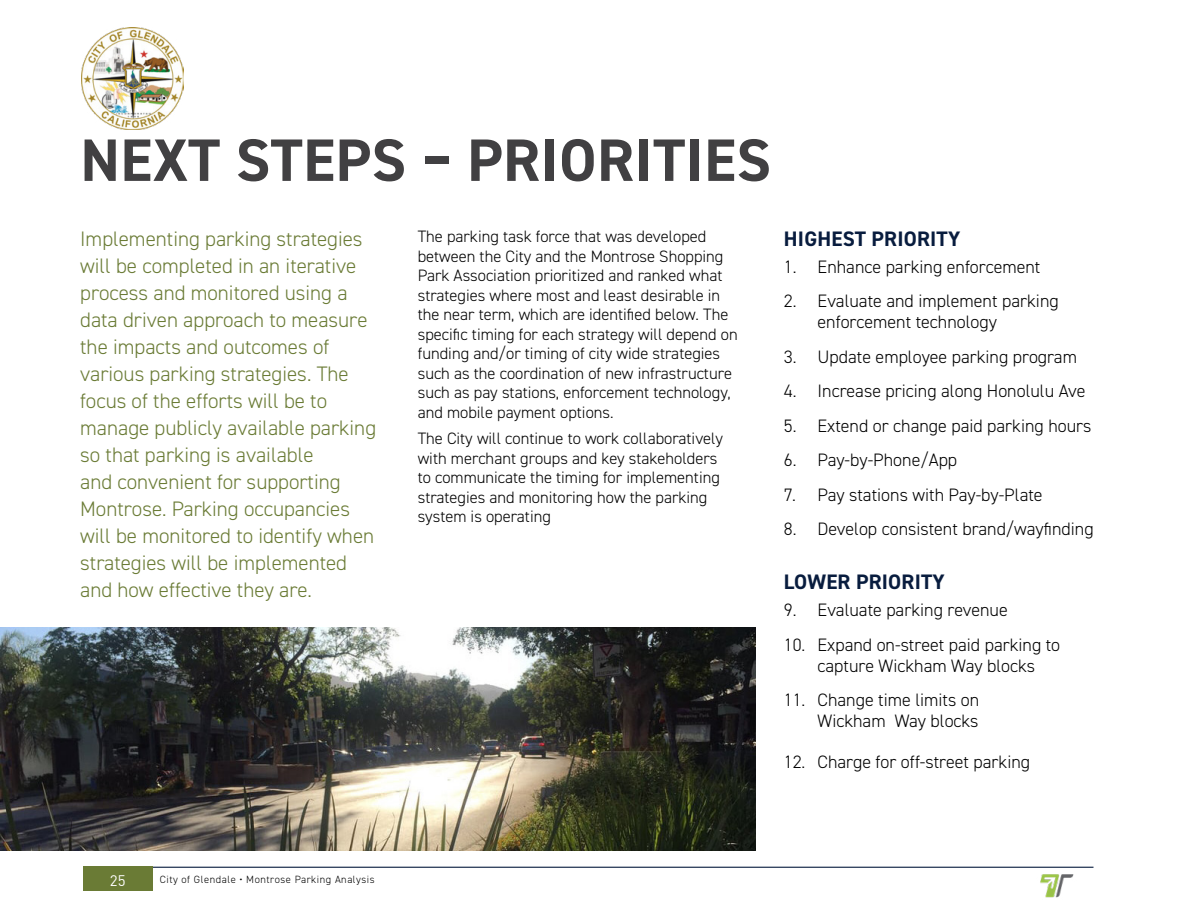
<style>
.page{position:relative;width:1188px;height:918px;background:#fff}
.page>*{position:absolute;margin:0;border:0;box-sizing:border-box;transform-origin:0 0}
.t1{font:700 60px "DIN2014";letter-spacing:.01em;color:#414042}
.t2{font:300 21px/27px "DIN2014";color:#6a7b35}
.t3{font:700 21px "DIN2014";letter-spacing:.01em;color:#081c3e}
.t4{font:300 18px/21px "DIN2014";color:#000}
.t5{font:300 16.5px/19.5px "DIN2014";color:#000}
.t6{font:15px "DIN";color:#fff}
.t7{font:300 10.5px "DIN2014";letter-spacing:.05em;color:#000}
</style>
<div class="page">
<hr style="left:83px;top:867px;width:1011px;height:1px;background:#081c3e">
<div style="left:83px;top:867px;width:69px;height:24px;background:#6a7b35"></div>
<img style="left:1040px;top:874px;width:34px;height:24px">
<img style="left:81px;top:27px;width:102px;height:102px">
<img style="left:0;top:627px;width:755px;height:223px">
<h1 class="t1" style="left:80px;top:120px;width:692px">NEXT STEPS – PRIORITIES</h1>
<p class="t2" style="left:80px;top:225px;width:297px">Implementing parking strategies will be completed in an iterative process and monitored using a data driven approach to measure the impacts and outcomes of various parking strategies. The focus of the efforts will be to manage publicly available parking so that parking is available<br>and convenient for supporting<br>Montrose. Parking occupancies will be monitored to identify when strategies will be implemented and how effective they are.</p>
<p class="t5" style="left:418px;top:227px;width:322px">The parking task force that was developed between the City and the Montrose Shopping Park Association prioritized and ranked what strategies where most and least desirable in the near term, which are identifed below. The specifc timing for each strategy will depend on funding and/or timing of city wide strategies such as the coordination of new infrastructure such as pay stations, enforcement technology, and mobile payment options.</p>
<p class="t5" style="left:418px;top:429px;width:307px">The City will continue to work collaboratively with merchant groups and key stakeholders to communicate the timing for implementing strategies and monitoring how the parking system is operating</p>
<p class="t3" style="left:784px;top:225px;width:178px">HIGHEST PRIORITY</p>
<p class="t4" style="left:784px;top:256px;width:258px">1. Enhance parking enforcement</p>
<p class="t4" style="left:818px;top:291px;width:243px;text-indent:-34px">2. Evaluate and implement parking enforcement technology</p>
<p class="t4" style="left:784px;top:346px;width:295px">3. Update employee parking program</p>
<p class="t4" style="left:784px;top:381px;width:303px">4. Increase pricing along Honolulu Ave</p>
<p class="t4" style="left:784px;top:415px;width:309px">5. Extend or change paid parking hours</p>
<p class="t4" style="left:784px;top:450px;width:175px">6. Pay-by-Phone/App</p>
<p class="t4" style="left:784px;top:484px;width:260px">7. Pay stations with Pay-by-Plate</p>
<p class="t4" style="left:784px;top:519px;width:311px">8. Develop consistent brand/wayfnding</p>
<p class="t3" style="left:784px;top:568px;width:162px">LOWER PRIORITY</p>
<p class="t4" style="left:784px;top:599px;width:225px">9. Evaluate parking revenue</p>
<p class="t4" style="left:784px;top:634px;width:278px;text-align:center">10. Expand on-street paid parking to capture Wickham Way blocks</p>
<p class="t4" style="left:784px;top:689px;width:197px;text-align:right">11. Change time limits on<br>Wickham Way blocks</p>
<p class="t4" style="left:784px;top:751px;width:248px">12. Charge for off-street parking</p>
<p class="t6" style="left:110px;top:871px;width:17px">25</p>
<p class="t7" style="left:160px;top:873px;width:216px">City of Glendale • Montrose Parking Analysis</p>
</div>
